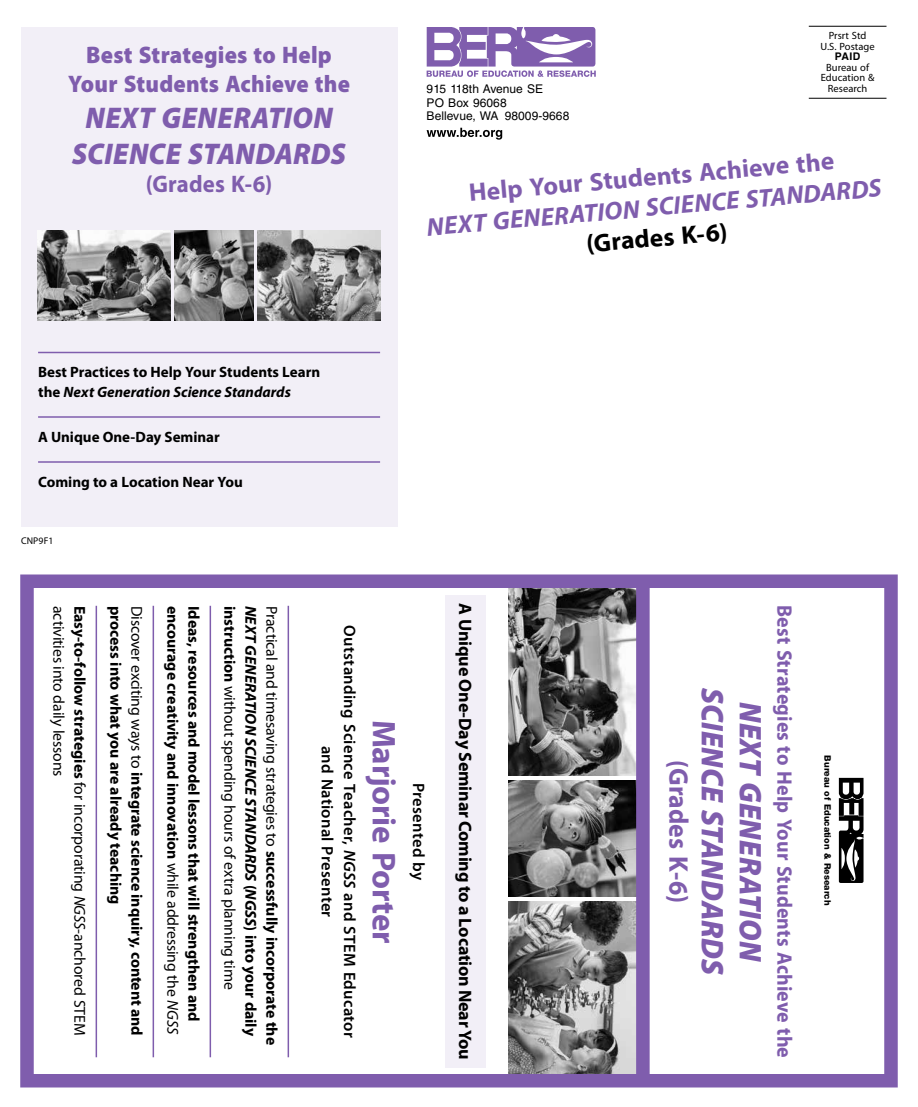
<style>
.page{position:relative;width:918px;height:1107px;background:#fff}
.page>*{position:absolute;margin:0;border:0;box-sizing:border-box;transform-origin:0 0}
.t1{font:700 33px "Myriad Pro";letter-spacing:-.005em;color:#7f5dad}
.t2{font:italic 900 31.5px/37.8px "Myriad Pro";letter-spacing:.01em;color:#7f5dad;text-align:center;scale:.95 1}
.t3{font:italic 900 30px/36px "Myriad Pro";letter-spacing:.01em;color:#7f5dad;text-align:center;scale:.95 1}
.t4{font:700 27px "Myriad Pro";letter-spacing:.005em;color:#7f5dad;scale:.95 1}
.t5{font:italic 700 25.5px "Myriad Pro";color:#7f5dad}
.t6{font:700 25.5px "Myriad Pro";color:#7f5dad}
.t7{font:700 25.5px "Myriad Pro";color:#000}
.t8{font:900 24px/28.8px "Myriad Pro";letter-spacing:.01em;color:#7f5dad;text-align:center;scale:.95 1}
.t9{font:700 24px "Myriad Pro";letter-spacing:.005em;color:#7f5dad;scale:.95 1}
.t10{font:700 21px "Myriad Pro";letter-spacing:.005em;color:#7f5dad;scale:.95 1}
.t11{font:700 18px "Myriad Pro";letter-spacing:-.01em;color:#000}
.t12{font:600 16.5px/22.5px "Myriad Pro";letter-spacing:.02em;color:#000;text-align:center}
.t13{font:15.75px/21px "Myriad Pro";letter-spacing:-.01em;color:#000}
.t14{font:700 15.75px "Myriad Pro";letter-spacing:-.005em;color:#000}
.t15{font:700 15px/19.5px "Myriad Pro";color:#000}
.t16{font:12px/13.5px "Helvetica LT Std";letter-spacing:.005em;color:#000}
.t17{font:10.5px/10.5px "Myriad Pro";letter-spacing:.005em;color:#000;text-align:center}
.t18{font:700 10.5px "Helvetica LT Std";color:#000}
.t19{font:9.75px "Myriad Pro";letter-spacing:.015em;color:#000}
.t20{font:800 9px "Helvetica Neue LT Std";color:#000}
.s1{font-style:italic}
.s2{font-weight:700}
.s3{font-weight:400}
.s4{font-weight:400;font-style:italic}
.s5{font-weight:700;font-style:italic}
</style>
<div class="page">
<div style="left:21px;top:27px;width:376px;height:499px;background:#f2eff7"></div>
<div style="left:446px;top:595px;width:40px;height:473px;background:#f2eff7"></div>
<hr style="left:38px;top:352px;width:342px;height:1px;background:#7f5dad">
<hr style="left:38px;top:416px;width:342px;height:2px;background:#7f5dad">
<hr style="left:38px;top:461px;width:342px;height:2px;background:#7f5dad">
<hr style="left:288px;top:606px;width:1px;height:451px;background:#7f5dad">
<hr style="left:210px;top:606px;width:1px;height:451px;background:#7f5dad">
<hr style="left:153px;top:606px;width:1px;height:451px;background:#7f5dad">
<hr style="left:96px;top:606px;width:1px;height:451px;background:#7f5dad">
<hr style="left:809px;top:26px;width:78px;height:1px;background:#000">
<hr style="left:809px;top:98px;width:78px;height:1px;background:#000">
<svg style="left:427px;top:27px;width:169px;height:50px"></svg>
<svg style="left:427px;top:128px;width:75px;height:12px"></svg>
<img style="left:509px;top:589px;width:127px;height:186px">
<img style="left:509px;top:902px;width:127px;height:171px">
<img style="left:509px;top:781px;width:127px;height:115px">
<div style="left:20px;top:574px;width:878px;height:514px;border:14px solid #7f5dad"></div>
<svg style="left:839px;top:778px;width:25px;height:105px"></svg>
<div style="left:636px;top:577px;width:14px;height:504px;background:#7f5dad"></div>
<img style="left:38px;top:230px;width:133px;height:90px">
<img style="left:258px;top:230px;width:122px;height:90px">
<img style="left:175px;top:230px;width:79px;height:90px">
<h3 class="t8" style="left:68px;top:39px;width:298px">Best Strategies to Help<br>Your Students Achieve the</h3>
<h3 class="t3" style="left:72px;top:98px;width:290px">NEXT GENERATION<br>SCIENCE STANDARDS</h3>
<h3 class="t9" style="left:146px;top:169px;width:135px">(Grades K-6)</h3>
<p class="t17" style="left:821px;top:30px;width:56px">Prsrt Std<br>U.S. Postage</p>
<p class="t18" style="left:835px;top:50px;width:27px">PAID</p>
<p class="t17" style="left:821px;top:62px;width:55px">Bureau of<br>Education &amp;</p>
<p class="t16" style="left:427px;top:82px;width:118px">915 118th Avenue SE</p>
<p class="t17" style="left:828px;top:83px;width:41px">Research</p>
<p class="t16" style="left:427px;top:96px;width:144px">PO Box 96068<br>Bellevue, WA 98009‑9668</p>
<h3 class="t6" style="left:468px;top:176px;width:368px;rotate:-5deg">Help Your Students Achieve the</h3>
<h3 class="t5" style="left:425px;top:211px;width:458px;rotate:-5deg">NEXT GENERATION SCIENCE STANDARDS</h3>
<h3 class="t7" style="left:585px;top:227px;width:143px;rotate:-5deg">(Grades K-6)</h3>
<p class="t15" style="left:38px;top:362px;width:284px">Best Practices to Help Your Students Learn the <span class="s1">Next Generation Science Standards</span></p>
<p class="t15" style="left:38px;top:426px;width:183px">A Unique One-Day Seminar</p>
<p class="t15" style="left:38px;top:471px;width:206px">Coming to a Location Near You</p>
<p class="t19" style="left:21px;top:535px;width:34px">CNP9F1</p>
<p class="t13" style="left:70px;top:606px;width:172px;rotate:90deg">activities into daily lessons</p>
<p class="t13" style="left:91px;top:606px;width:431px;rotate:90deg"><span class="s2">Easy-to-follow strategies</span> for incorporating <span class="s1">NGSS</span>-anchored STEM</p>
<p class="t14" style="left:126px;top:606px;width:300px;rotate:90deg">process into what you are already teaching</p>
<p class="t14" style="left:147px;top:606px;width:431px;rotate:90deg"><span class="s3">Discover exciting ways to</span> integrate science inquiry, content and</p>
<p class="t14" style="left:183px;top:606px;width:430px;rotate:90deg">encourage creativity and innovation <span class="s3">while addressing the</span> <span class="s4">NGSS</span></p>
<p class="t14" style="left:204px;top:606px;width:417px;rotate:90deg">Ideas, resources and model lessons that will strengthen and</p>
<p class="t13" style="left:283px;top:606px;width:441px;rotate:90deg">Practical and timesaving strategies to <span class="s2">successfully incorporate the<br></span><span class="s5">NEXT GENERATION SCIENCE STANDARDS</span> <span class="s2">(</span><span class="s5">NGSS</span><span class="s2">) into your daily instruction</span> without spending hours of extra planning time</p>
<p class="t12" style="left:362px;top:625px;width:414px;rotate:90deg">Outstanding Science Teacher, <span class="s1">NGSS</span> and STEM Educator and National Presenter</p>
<h1 class="t1" style="left:405px;top:720px;width:225px;rotate:90deg">Marjorie Porter</h1>
<p class="t12" style="left:431px;top:783px;width:99px;rotate:90deg">Presented by</p>
<p class="t11" style="left:477px;top:603px;width:458px;rotate:90deg">A Unique One-Day Seminar Coming to a Location Near You</p>
<h3 class="t4" style="left:696px;top:760px;width:151px;rotate:90deg">(Grades K-6)</h3>
<h2 class="t2" style="left:770px;top:688px;width:304px;rotate:90deg">NEXT GENERATION<br>SCIENCE STANDARDS</h2>
<h3 class="t10" style="left:798px;top:605px;width:478px;rotate:90deg">Best Strategies to Help Your Students Achieve the</h3>
<p class="t20" style="left:833px;top:755px;width:151px;rotate:90deg">Bureau of Education &amp; Research</p>
</div>
